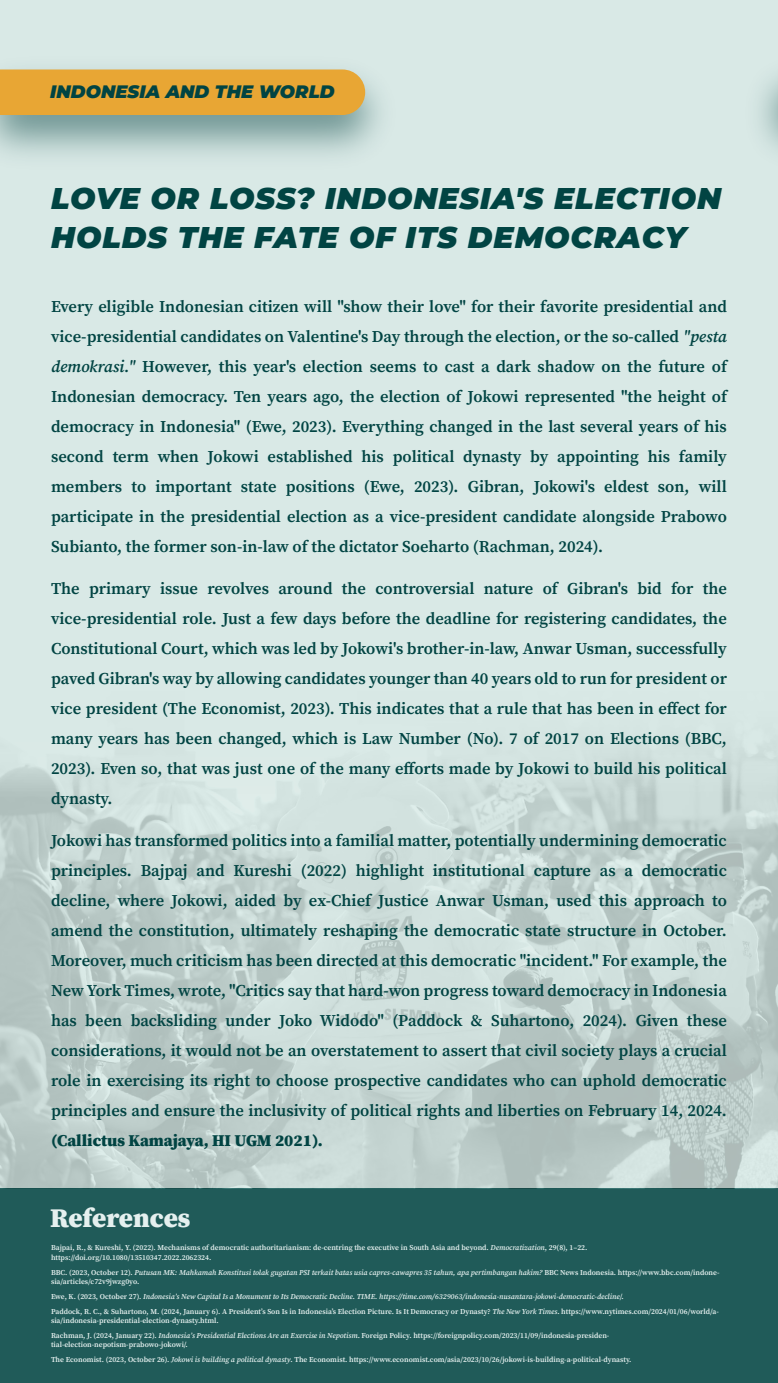
<style>
.page{position:relative;width:778px;height:1383px;background:#fff}
.page>*{position:absolute;margin:0;border:0;box-sizing:border-box;transform-origin:0 0}
.t1{font:italic 900 30px/39px "Montserrat";letter-spacing:.03em;color:#014443}
.t2{font:900 27px "Source Serif Pro";color:#e5f0ef}
.t3{font:italic 900 18px "Montserrat";color:#014443}
.t4{font:600 16.5px/30px "Source Serif Pro";color:#014443;text-align:justify}
.t5{font:900 16.5px "Source Serif Pro";color:#014443}
.t6{font:600 7.5px/15px "Source Serif Pro";color:#e5f0ef}
.t7{font:italic 600 7.5px/9px "Source Serif Pro";color:#e5f0ef}
.s1{font-style:italic}
.s2{font-style:normal}
</style>
<div class="page">
<div style="left:0;top:0;width:778px;height:1382px;background:#d9e9e6"></div>
<div style="left:0;top:69px;width:365px;height:46px;background:#e8a634"></div>
<svg style="left:777px;top:69px;width:1px;height:46px"></svg>
<div style="left:0;top:1188px;width:778px;height:194px;background:#205b59"></div>
<img style="left:0;top:1060px;width:778px;height:128px">
<svg style="left:0;top:746px;width:778px;height:308px"></svg>
<p class="t3" style="left:50px;top:79px;width:286px">INDONESIA AND THE WORLD</p>
<h1 class="t1" style="left:51px;top:178px;width:671px">LOVE OR LOSS? INDONESIA'S ELECTION<br>HOLDS THE FATE OF ITS DEMOCRACY</h1>
<p class="t4" style="left:51px;top:291px;width:677px">Every eligible Indonesian citizen will "show their love" for their favorite presidential and vice-presidential candidates on Valentine's Day through the election, or the so-called <span class="s1">"pesta demokrasi."</span> However, this year's election seems to cast a dark shadow on the future of Indonesian democracy. Ten years ago, the election of Jokowi represented "the height of democracy in Indonesia" (Ewe, 2023). Everything changed in the last several years of his second term when Jokowi established his political dynasty by appointing his family members to important state positions (Ewe, 2023). Gibran, Jokowi's eldest son, will participate in the presidential election as a vice-president candidate alongside Prabowo Subianto, the former son-in-law of the dictator Soeharto (Rachman, 2024).</p>
<p class="t4" style="left:51px;top:573px;width:677px">The primary issue revolves around the controversial nature of Gibran's bid for the vice-presidential role. Just a few days before the deadline for registering candidates, the Constitutional Court, which was led by Jokowi's brother-in-law, Anwar Usman, successfully paved Gibran's way by allowing candidates younger than 40 years old to run for president or vice president (The Economist, 2023). This indicates that a rule that has been in effect for many years has been changed, which is Law Number (No). 7 of 2017 on Elections (BBC, 2023). Even so, that was just one of the many efforts made by Jokowi to build his political dynasty.</p>
<p class="t4" style="left:51px;top:825px;width:677px">Jokowi has transformed politics into a familial matter, potentially undermining democratic principles. Bajpaj and Kureshi (2022) highlight institutional capture as a democratic decline, where Jokowi, aided by ex-Chief Justice Anwar Usman, used this approach to amend the constitution, ultimately reshaping the democratic state structure in October.<br>Moreover, much criticism has been directed at this democratic "incident." For example, the New York Times, wrote, "Critics say that hard-won progress toward democracy in Indonesia has been backsliding under Joko Widodo" (Paddock &amp; Suhartono, 2024). Given these considerations, it would not be an overstatement to assert that civil society plays a crucial role in exercising its right to choose prospective candidates who can uphold democratic principles and ensure the inclusivity of political rights and liberties on February 14, 2024.</p>
<p class="t5" style="left:51px;top:1128px;width:273px">(Callictus Kamajaya, HI UGM 2021).</p>
<h2 class="t2" style="left:50px;top:1198px;width:142px">References</h2>
<p class="t6" style="left:51px;top:1243px;width:538px;line-height:9px">Bajpai, R., &amp; Kureshi, Y. (2022). Mechanisms of democratic authoritarianism: de-centring the executive in South Asia and beyond. <span class="s1">Democratization</span>, 29(8), 1–22. https://doi.org/10.1080/13510347.2022.2062324.</p>
<p class="t7" style="left:51px;top:1267px;width:670px"><span class="s2">BBC. (2023, October 12).</span> Putusan MK: Mahkamah Konstitusi tolak gugatan PSI terkait batas usia capres-cawapres 35 tahun, apa pertimbangan hakim? <span class="s2">BBC News Indonesia. https://www.bbc.com/indone&shy;sia/articles/c72v9jwzg0yo.</span></p>
<p class="t6" style="left:51px;top:1288px;width:669px">Ewe, K. (2023, October 27). <span class="s1">Indonesiaʼs New Capital Is a Monument to Its Democratic Decline. TIME. https://time.com/6329063/indonesia-nusantara-jokowi-democratic-decline</span>/.<br>Paddock, R. C., &amp; Suhartono, M. (2024, January 6). A Presidentʼs Son Is in Indonesiaʼs Election Picture. Is It Democracy or Dynasty? <span class="s1">The New York Times</span>. https://www.nytimes.com/2024/01/06/world/a-</p>
<p class="t6" style="left:51px;top:1312px;width:560px">sia/indonesia-presidential-election-dynasty.html.<br>Rachman, J. (2024, January 22). <span class="s1">Indonesiaʼs Presidential Elections Are an Exercise in Nepotism</span>. Foreign Policy. https://foreignpolicy.com/2023/11/09/indonesia-presiden-</p>
<p class="t6" style="left:51px;top:1336px;width:582px">tial-election-nepotism-prabowo-jokowi/.<br>The Economist. (2023, October 26). <span class="s1">Jokowi is building a political dynasty</span>. The Economist. https://www.economist.com/asia/2023/10/26/jokowi-is-building-a-political-dynasty.</p>
</div>
